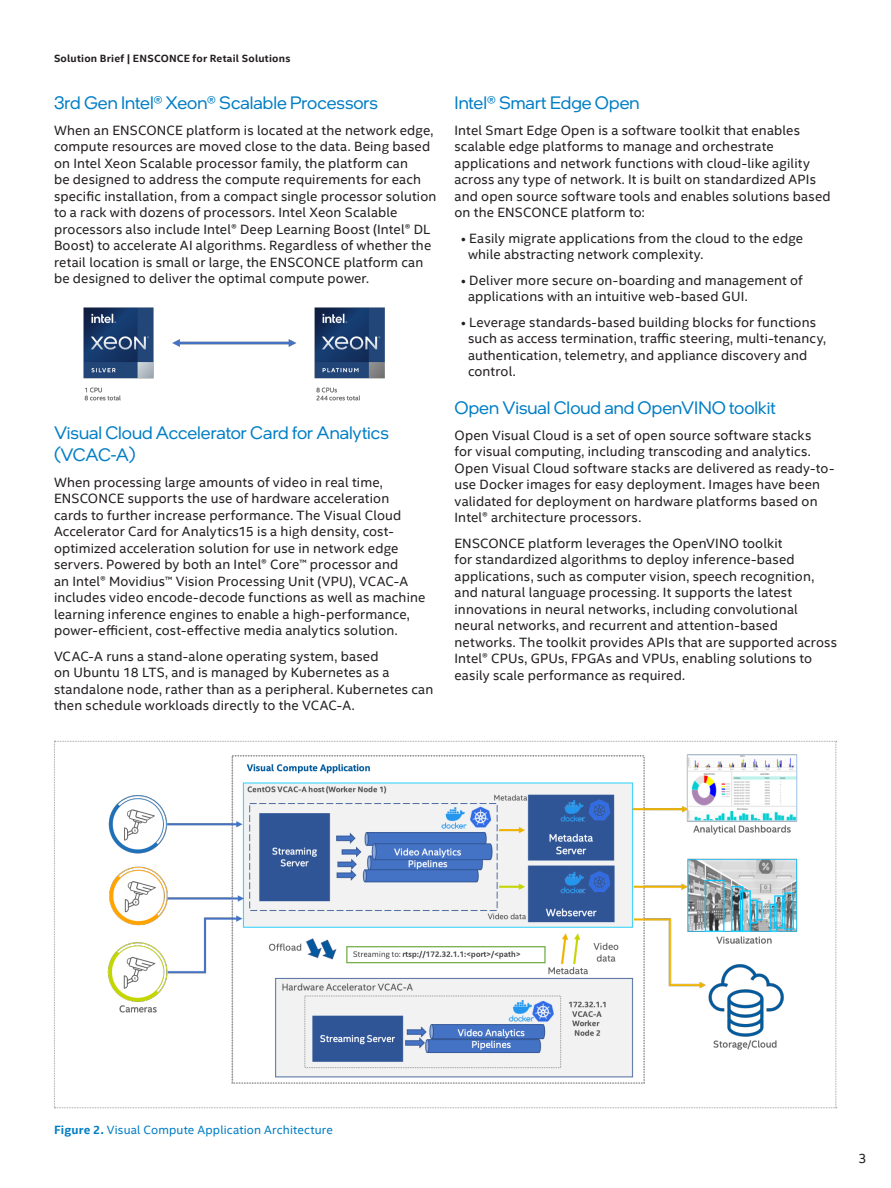
<style>
.page{position:relative;width:891px;height:1188px;background:#fff}
.page>*{position:absolute;margin:0;border:0;box-sizing:border-box;transform-origin:0 0}
.MainCopy___Caption{font:18px/22.5px "Intel One Display";color:#007ec5}
.MainCopy___Caption-2{font:13.5px/16.5px "Intel Clear";letter-spacing:.01em;color:#231f20}
.MainCopy___Caption-3{font:12px "Intel Clear";letter-spacing:.015em;color:#007ec5}
.t1{font:700 10.5px "Intel Clear";letter-spacing:.02em;color:#231f20}
.s1{font-weight:700}
</style>
<div class="page">
<svg style="left:54px;top:741px;width:783px;height:367px"></svg>
<img style="left:89px;top:755px;width:713px;height:328px">
<img style="left:83px;top:308px;width:302px;height:93px">
<p class="t1" style="left:54px;top:52px;width:238px">Solution Brief | ENSCONCE for Retail Solutions</p>
<p class="MainCopy___Caption" style="left:54px;top:92px;width:326px">3rd Gen Intel® Xeon® Scalable Processors</p>
<p class="MainCopy___Caption-2" style="left:54px;top:122px;width:384px">When an ENSCONCE platform is located at the network edge, compute resources are moved close to the data. Being based on Intel Xeon Scalable processor family, the platform can<br>be designed to address the compute requirements for each specific installation, from a compact single processor solution to a rack with dozens of processors. Intel Xeon Scalable processors also include Intel® Deep Learning Boost (Intel® DL Boost) to accelerate AI algorithms. Regardless of whether the retail location is small or large, the ENSCONCE platform can be designed to deliver the optimal compute power.</p>
<p class="MainCopy___Caption" style="left:54px;top:421px;width:336px">Visual Cloud Accelerator Card for Analytics (VCAC-A)</p>
<p class="MainCopy___Caption-2" style="left:54px;top:474px;width:373px">When processing large amounts of video in real time, ENSCONCE supports the use of hardware acceleration cards to further increase performance. The Visual Cloud Accelerator Card for Analytics15 is a high density, cost&shy;optimized acceleration solution for use in network edge servers. Powered by both an Intel® Core™ processor and<br>an Intel® Movidius™ Vision Processing Unit (VPU), VCAC-A includes video encode-decode functions as well as machine learning inference engines to enable a high-performance, power-efficient, cost-effective media analytics solution.</p>
<p class="MainCopy___Caption-2" style="left:54px;top:648px;width:381px">VCAC-A runs a stand-alone operating system, based<br>on Ubuntu 18 LTS, and is managed by Kubernetes as a standalone node, rather than as a peripheral. Kubernetes can then schedule workloads directly to the VCAC-A.</p>
<p class="MainCopy___Caption" style="left:454px;top:92px;width:187px">Intel® Smart Edge Open</p>
<p class="MainCopy___Caption-2" style="left:454px;top:122px;width:378px">Intel Smart Edge Open is a software toolkit that enables scalable edge platforms to manage and orchestrate applications and network functions with cloud-like agility across any type of network. It is built on standardized APIs and open source software tools and enables solutions based on the ENSCONCE platform to:</p>
<p class="MainCopy___Caption-2" style="left:468px;top:230px;width:337px;text-indent:-7px">• Easily migrate applications from the cloud to the edge while abstracting network complexity.</p>
<p class="MainCopy___Caption-2" style="left:468px;top:272px;width:336px;text-indent:-7px">• Deliver more secure on-boarding and management of applications with an intuitive web-based GUI.</p>
<p class="MainCopy___Caption-2" style="left:468px;top:314px;width:360px;text-indent:-7px">• Leverage standards-based building blocks for functions such as access termination, traffic steering, multi-tenancy, authentication, telemetry, and appliance discovery and control.</p>
<p class="MainCopy___Caption" style="left:454px;top:396px;width:323px">Open Visual Cloud and OpenVINO toolkit</p>
<p class="MainCopy___Caption-2" style="left:454px;top:427px;width:381px">Open Visual Cloud is a set of open source software stacks<br>for visual computing, including transcoding and analytics.<br>Open Visual Cloud software stacks are delivered as ready-to&shy;use Docker images for easy deployment. Images have been validated for deployment on hardware platforms based on Intel® architecture processors.</p>
<p class="MainCopy___Caption-2" style="left:454px;top:535px;width:384px">ENSCONCE platform leverages the OpenVINO toolkit<br>for standardized algorithms to deploy inference-based applications, such as computer vision, speech recognition, and natural language processing. It supports the latest innovations in neural networks, including convolutional neural networks, and recurrent and attention-based networks. The toolkit provides APIs that are supported across Intel® CPUs, GPUs, FPGAs and VPUs, enabling solutions to easily scale performance as required.</p>
<p class="MainCopy___Caption-3" style="left:54px;top:1123px;width:281px"><span class="s1">Figure 2.</span> Visual Compute Application Architecture</p>
<p class="MainCopy___Caption-2" style="left:858px;top:1151px;width:10px">3</p>
</div>
